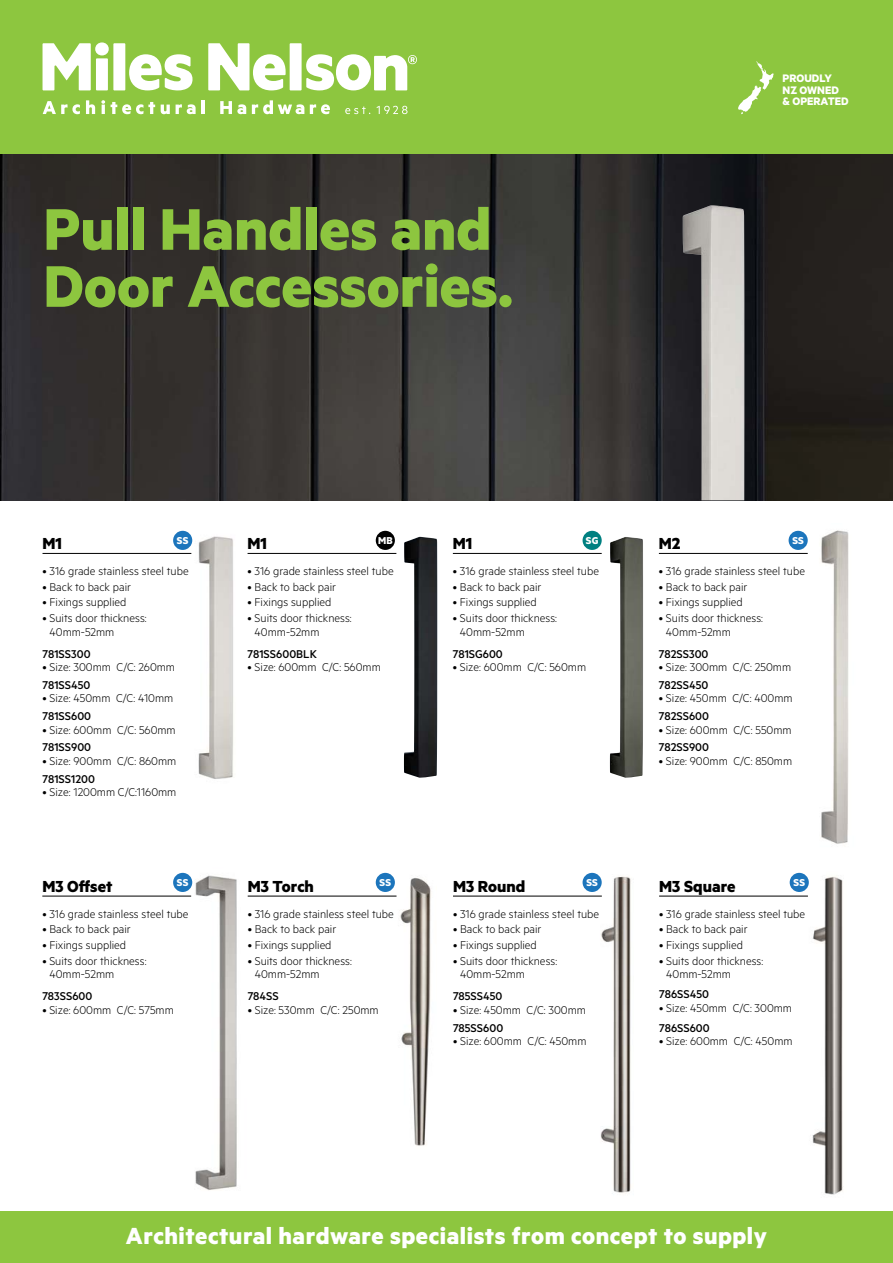
<style>
.page{position:relative;width:893px;height:1263px;background:#fff}
.page>*{position:absolute;margin:0;border:0;box-sizing:border-box;transform-origin:0 0}
.t1{font:700 66px/57px "Metric";color:#8dc63f}
.t2{font:700 26.25px "Metric";letter-spacing:.02em;color:#fff}
.t3{font:700 18px "Metric";color:#000}
.t4{font:300 12.75px/13.5px "Metric";color:#000}
.t5{font:500 12.75px "Metric";color:#000}
.t6{font:700 12.3px/11.2px "Metric";color:#fff}
.t7{font:700 11.25px "Metric";letter-spacing:.02em;color:#fff}
</style>
<div class="page">
<img style="left:812px;top:876px;width:31px;height:319px">
<div style="left:0;top:0;width:893px;height:155px;background:#8dc63f"></div>
<div style="left:0;top:1212px;width:893px;height:51px;background:#8dc63f"></div>
<svg style="left:43px;top:42px;width:66px;height:48px"></svg>
<div style="left:113px;top:43px;width:12px;height:47px;background:#fff"></div>
<svg style="left:129px;top:54px;width:64px;height:36px"></svg>
<svg style="left:208px;top:43px;width:78px;height:47px"></svg>
<div style="left:290px;top:43px;width:12px;height:47px;background:#fff"></div>
<svg style="left:306px;top:54px;width:111px;height:36px"></svg>
<svg style="left:43px;top:101px;width:37px;height:13px"></svg>
<svg style="left:86px;top:100px;width:9px;height:14px"></svg>
<svg style="left:101px;top:100px;width:4px;height:14px"></svg>
<svg style="left:111px;top:102px;width:44px;height:12px"></svg>
<svg style="left:161px;top:105px;width:9px;height:9px"></svg>
<svg style="left:176px;top:104px;width:20px;height:10px"></svg>
<hr style="left:201px;top:100px;width:3px;height:14px;background:#fff">
<svg style="left:220px;top:101px;width:26px;height:13px"></svg>
<svg style="left:252px;top:100px;width:52px;height:14px"></svg>
<svg style="left:310px;top:104px;width:20px;height:10px"></svg>
<svg style="left:345px;top:107px;width:25px;height:7px"></svg>
<svg style="left:377px;top:106px;width:31px;height:8px"></svg>
<img style="left:0;top:155px;width:893px;height:345px">
<svg style="left:738px;top:61px;width:36px;height:53px"></svg>
<img style="left:185px;top:531px;width:49px;height:248px">
<img style="left:683px;top:205px;width:61px;height:295px">
<img style="left:610px;top:537px;width:33px;height:241px">
<img style="left:805px;top:530px;width:44px;height:314px">
<img style="left:195px;top:875px;width:63px;height:315px">
<img style="left:387px;top:873px;width:44px;height:273px">
<img style="left:592px;top:876px;width:39px;height:317px">
<hr style="left:43px;top:553px;width:148px;height:1px;background:#000">
<hr style="left:248px;top:553px;width:148px;height:1px;background:#000">
<hr style="left:453px;top:553px;width:149px;height:1px;background:#000">
<hr style="left:659px;top:553px;width:149px;height:1px;background:#000">
<hr style="left:42px;top:896px;width:149px;height:1px;background:#000">
<hr style="left:248px;top:896px;width:148px;height:1px;background:#000">
<hr style="left:453px;top:896px;width:149px;height:1px;background:#000">
<hr style="left:659px;top:896px;width:149px;height:1px;background:#000">
<img style="left:404px;top:537px;width:33px;height:241px">
<div style="left:173px;top:531px;width:19px;height:19px;background:#1c75bc;border-radius:50%"></div>
<div style="left:173px;top:873px;width:19px;height:19px;background:#1c75bc;border-radius:50%"></div>
<div style="left:376px;top:873px;width:19px;height:19px;background:#1c75bc;border-radius:50%"></div>
<div style="left:583px;top:873px;width:19px;height:19px;background:#1c75bc;border-radius:50%"></div>
<div style="left:790px;top:873px;width:19px;height:19px;background:#1c75bc;border-radius:50%"></div>
<div style="left:789px;top:531px;width:19px;height:19px;background:#1c75bc;border-radius:50%"></div>
<div style="left:376px;top:531px;width:19px;height:19px;background:#000;border-radius:50%"></div>
<div style="left:583px;top:531px;width:19px;height:19px;background:#008081;border-radius:50%"></div>
<h1 class="t1" style="left:44px;top:199px;width:471px">Pull Handles and<br>Door Accessories.</h1>
<p class="t6" style="left:783px;top:72px;width:68px">PROUDLY<br>NZ OWNED &amp; OPERATED</p>
<p class="t7" style="left:177px;top:534px;width:13px">SS</p>
<h3 class="t3" style="left:43px;top:532px;width:21px">M1</h3>
<p class="t4" style="left:43px;top:564px;width:148px">• 316 grade stainless steel tube</p>
<p class="t4" style="left:43px;top:579px;width:90px">• Back to back pair</p>
<p class="t4" style="left:43px;top:595px;width:85px">• Fixings supplied</p>
<p class="t4" style="left:50px;top:611px;width:99px;text-indent:-7px">• Suits door thickness:<br>40mm-52mm</p>
<p class="t5" style="left:43px;top:646px;width:50px">781SS300</p>
<p class="t4" style="left:43px;top:660px;width:134px">• Size: 300mm C/C: 260mm</p>
<p class="t5" style="left:43px;top:677px;width:49px">781SS450</p>
<p class="t4" style="left:43px;top:691px;width:132px">• Size: 450mm C/C: 410mm</p>
<p class="t5" style="left:43px;top:709px;width:50px">781SS600</p>
<p class="t4" style="left:43px;top:722px;width:135px">• Size: 600mm C/C: 560mm</p>
<p class="t5" style="left:43px;top:740px;width:50px">781SS900</p>
<p class="t4" style="left:43px;top:753px;width:135px">• Size: 900mm C/C: 860mm</p>
<p class="t5" style="left:43px;top:771px;width:54px">781SS1200</p>
<p class="t4" style="left:43px;top:785px;width:135px">• Size: 1200mm C/C:1160mm</p>
<p class="t7" style="left:378px;top:534px;width:16px">MB</p>
<p class="t7" style="left:586px;top:534px;width:14px">SG</p>
<p class="t7" style="left:792px;top:534px;width:13px">SS</p>
<h3 class="t3" style="left:659px;top:532px;width:23px">M2</h3>
<p class="t4" style="left:659px;top:564px;width:148px">• 316 grade stainless steel tube</p>
<p class="t4" style="left:659px;top:579px;width:90px">• Back to back pair</p>
<p class="t4" style="left:659px;top:595px;width:85px">• Fixings supplied</p>
<p class="t4" style="left:666px;top:611px;width:99px;text-indent:-7px">• Suits door thickness:<br>40mm-52mm</p>
<p class="t5" style="left:659px;top:646px;width:51px">782SS300</p>
<p class="t4" style="left:659px;top:660px;width:134px">• Size: 300mm C/C: 250mm</p>
<p class="t5" style="left:659px;top:677px;width:51px">782SS450</p>
<p class="t4" style="left:659px;top:691px;width:135px">• Size: 450mm C/C: 400mm</p>
<p class="t5" style="left:659px;top:709px;width:52px">782SS600</p>
<p class="t4" style="left:659px;top:722px;width:134px">• Size: 600mm C/C: 550mm</p>
<p class="t5" style="left:659px;top:740px;width:52px">782SS900</p>
<p class="t4" style="left:659px;top:753px;width:135px">• Size: 900mm C/C: 850mm</p>
<h3 class="t3" style="left:248px;top:532px;width:21px">M1</h3>
<p class="t4" style="left:248px;top:564px;width:148px">• 316 grade stainless steel tube</p>
<p class="t4" style="left:248px;top:579px;width:90px">• Back to back pair</p>
<p class="t4" style="left:248px;top:595px;width:85px">• Fixings supplied</p>
<p class="t4" style="left:255px;top:611px;width:99px;text-indent:-7px">• Suits door thickness:<br>40mm-52mm</p>
<p class="t5" style="left:248px;top:646px;width:71px">781SS600BLK</p>
<p class="t4" style="left:248px;top:660px;width:135px">• Size: 600mm C/C: 560mm</p>
<h3 class="t3" style="left:453px;top:532px;width:21px">M1</h3>
<p class="t4" style="left:453px;top:564px;width:148px">• 316 grade stainless steel tube</p>
<p class="t4" style="left:453px;top:579px;width:90px">• Back to back pair</p>
<p class="t4" style="left:453px;top:595px;width:85px">• Fixings supplied</p>
<p class="t4" style="left:460px;top:611px;width:99px;text-indent:-7px">• Suits door thickness:<br>40mm-52mm</p>
<p class="t5" style="left:453px;top:646px;width:51px">781SG600</p>
<p class="t4" style="left:453px;top:660px;width:135px">• Size: 600mm C/C: 560mm</p>
<p class="t7" style="left:177px;top:876px;width:13px">SS</p>
<p class="t7" style="left:380px;top:876px;width:13px">SS</p>
<p class="t7" style="left:586px;top:876px;width:13px">SS</p>
<p class="t7" style="left:793px;top:876px;width:13px">SS</p>
<h3 class="t3" style="left:42px;top:875px;width:72px">M3 Offset</h3>
<p class="t4" style="left:42px;top:906px;width:148px">• 316 grade stainless steel tube</p>
<p class="t4" style="left:42px;top:922px;width:90px">• Back to back pair</p>
<p class="t4" style="left:42px;top:938px;width:85px">• Fixings supplied</p>
<p class="t4" style="left:49px;top:953px;width:99px;text-indent:-7px">• Suits door thickness:<br>40mm-52mm</p>
<p class="t5" style="left:42px;top:989px;width:52px">783SS600</p>
<p class="t4" style="left:42px;top:1002px;width:133px">• Size: 600mm C/C: 575mm</p>
<h3 class="t3" style="left:248px;top:875px;width:68px">M3 Torch</h3>
<p class="t4" style="left:248px;top:906px;width:148px">• 316 grade stainless steel tube</p>
<p class="t4" style="left:248px;top:922px;width:90px">• Back to back pair</p>
<p class="t4" style="left:248px;top:938px;width:85px">• Fixings supplied</p>
<p class="t4" style="left:255px;top:953px;width:99px;text-indent:-7px">• Suits door thickness:<br>40mm-52mm</p>
<p class="t5" style="left:248px;top:989px;width:33px">784SS</p>
<p class="t4" style="left:248px;top:1002px;width:133px">• Size: 530mm C/C: 250mm</p>
<h3 class="t3" style="left:453px;top:875px;width:74px">M3 Round</h3>
<p class="t4" style="left:453px;top:906px;width:148px">• 316 grade stainless steel tube</p>
<p class="t4" style="left:453px;top:922px;width:90px">• Back to back pair</p>
<p class="t4" style="left:453px;top:938px;width:85px">• Fixings supplied</p>
<p class="t4" style="left:460px;top:953px;width:99px;text-indent:-7px">• Suits door thickness:<br>40mm-52mm</p>
<p class="t5" style="left:453px;top:989px;width:51px">785SS450</p>
<p class="t4" style="left:453px;top:1002px;width:134px">• Size: 450mm C/C: 300mm</p>
<p class="t5" style="left:453px;top:1020px;width:52px">785SS600</p>
<p class="t4" style="left:453px;top:1034px;width:135px">• Size: 600mm C/C: 450mm</p>
<h3 class="t3" style="left:659px;top:875px;width:78px">M3 Square</h3>
<p class="t4" style="left:659px;top:906px;width:148px">• 316 grade stainless steel tube</p>
<p class="t4" style="left:659px;top:922px;width:90px">• Back to back pair</p>
<p class="t4" style="left:659px;top:938px;width:85px">• Fixings supplied</p>
<p class="t4" style="left:666px;top:953px;width:99px;text-indent:-7px">• Suits door thickness:<br>40mm-52mm</p>
<p class="t5" style="left:659px;top:987px;width:51px">786SS450</p>
<p class="t4" style="left:659px;top:1000px;width:134px">• Size: 450mm C/C: 300mm</p>
<p class="t5" style="left:659px;top:1020px;width:52px">786SS600</p>
<p class="t4" style="left:659px;top:1034px;width:135px">• Size: 600mm C/C: 450mm</p>
<h2 class="t2" style="left:126px;top:1220px;width:643px">Architectural hardware specialists from concept to supply</h2>
</div>
